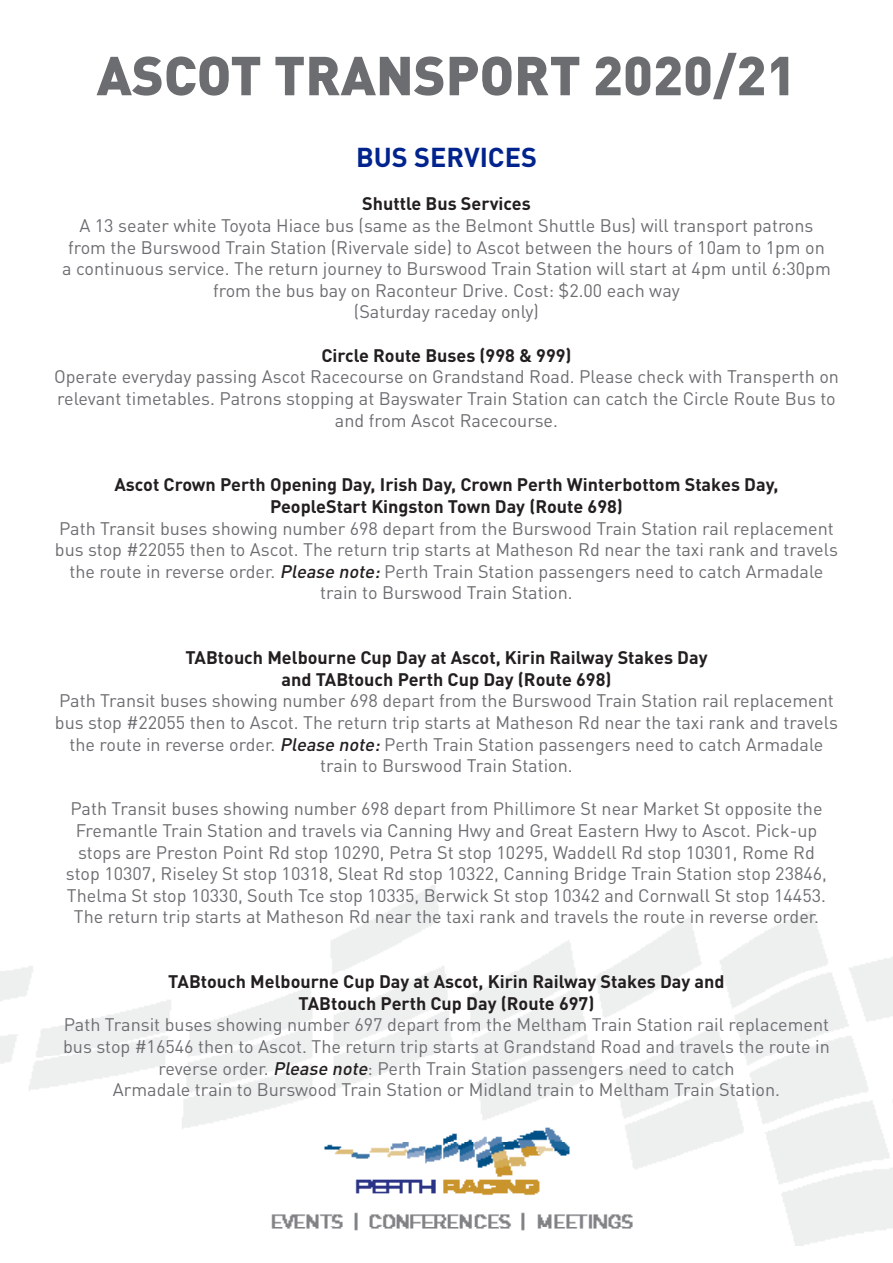
<style>
.page{position:relative;width:893px;height:1263px;background:#fff}
.page>*{position:absolute;margin:0;border:0;box-sizing:border-box;transform-origin:0 0}
.t1{font:900 54px "DIN Pro";color:#6c6d70}
.t2{font:700 27px "DIN Pro";color:#00238e}
.t3{font:18px/21.6px "DIN Pro";color:#6c6d70;text-align:center}
.t4{font:700 18px/21.6px "DIN Pro";color:#231f20;text-align:center}
.s1{font-weight:500;font-style:italic;color:#231f20}
.s2{font-weight:700;color:#231f20}
</style>
<div class="page">
<img style="left:0;top:886px;width:893px;height:360px">
<p class="t1" style="left:97px;top:39px;width:701px">ASCOT TRANSPORT 2020/21</p>
<p class="t2" style="left:356px;top:139px;width:182px">BUS SERVICES</p>
<p class="t4" style="left:362px;top:192px;width:170px">Shuttle Bus Services</p>
<p class="t3" style="left:62px;top:214px;width:770px">A 13 seater white Toyota Hiace bus (same as the Belmont Shuttle Bus) will transport patrons from the Burswood Train Station (Rivervale side) to Ascot between the hours of 10am to 1pm on a continuous service. The return journey to Burswood Train Station will start at 4pm until 6:30pm from the bus bay on Raconteur Drive. Cost: $2.00 each way</p>
<p class="t3" style="left:354px;top:300px;width:187px">(Saturday raceday only)</p>
<p class="t4" style="left:321px;top:344px;width:252px">Circle Route Buses (998 &amp; 999)</p>
<p class="t3" style="left:54px;top:365px;width:786px">Operate everyday passing Ascot Racecourse on Grandstand Road. Please check with Transperth on relevant timetables. Patrons stopping at Bayswater Train Station can catch the Circle Route Bus to and from Ascot Racecourse.</p>
<p class="t4" style="left:114px;top:473px;width:666px">Ascot Crown Perth Opening Day, Irish Day, Crown Perth Winterbottom Stakes Day,<br>PeopleStart Kingston Town Day (Route 698)</p>
<p class="t3" style="left:55px;top:516px;width:785px">Path Transit buses showing number 698 depart from the Burswood Train Station rail replacement bus stop #22055 then to Ascot. The return trip starts at Matheson Rd near the taxi rank and travels the route in reverse order. <span class="s1">Please note:</span>Perth Train Station passengers need to catch Armadale train to Burswood Train Station.</p>
<p class="t3" style="left:55px;top:646px;width:785px"><span class="s2">TABtouch Melbourne Cup Day at Ascot, Kirin Railway Stakes Day<br>and TABtouch Perth Cup Day (Route 698)<br></span>Path Transit buses showing number 698 depart from the Burswood Train Station rail replacement bus stop #22055 then to Ascot. The return trip starts at Matheson Rd near the taxi rank and travels the route in reverse order. <span class="s1">Please note:</span>Perth Train Station passengers need to catch Armadale train to Burswood Train Station.</p>
<p class="t3" style="left:66px;top:797px;width:763px">Path Transit buses showing number 698 depart from Phillimore St near Market St opposite the Fremantle Train Station and travels via Canning Hwy and Great Eastern Hwy to Ascot. Pick-up stops are Preston Point Rd stop 10290, Petra St stop 10295, Waddell Rd stop 10301, Rome Rd stop 10307, Riseley St stop 10318, Sleat Rd stop 10322, Canning Bridge Train Station stop 23846, Thelma St stop 10330, South Tce stop 10335, Berwick St stop 10342 and Cornwall St stop 14453.<br>The return trip starts at Matheson Rd near the taxi rank and travels the route in reverse order.</p>
<p class="t4" style="left:168px;top:970px;width:558px">TABtouch Melbourne Cup Day at Ascot, Kirin Railway Stakes Day and</p>
<p class="t4" style="left:299px;top:992px;width:297px">TABtouch Perth Cup Day (Route 697)</p>
<p class="t3" style="left:63px;top:1013px;width:768px">Path Transit buses showing number 697 depart from the Meltham Train Station rail replacement bus stop #16546 then to Ascot. The return trip starts at Grandstand Road and travels the route in reverse order. <span class="s1">Please note</span>: Perth Train Station passengers need to catch</p>
<p class="t3" style="left:113px;top:1078px;width:669px">Armadale train to Burswood Train Station or Midland train to Meltham Train Station.</p>
</div>
